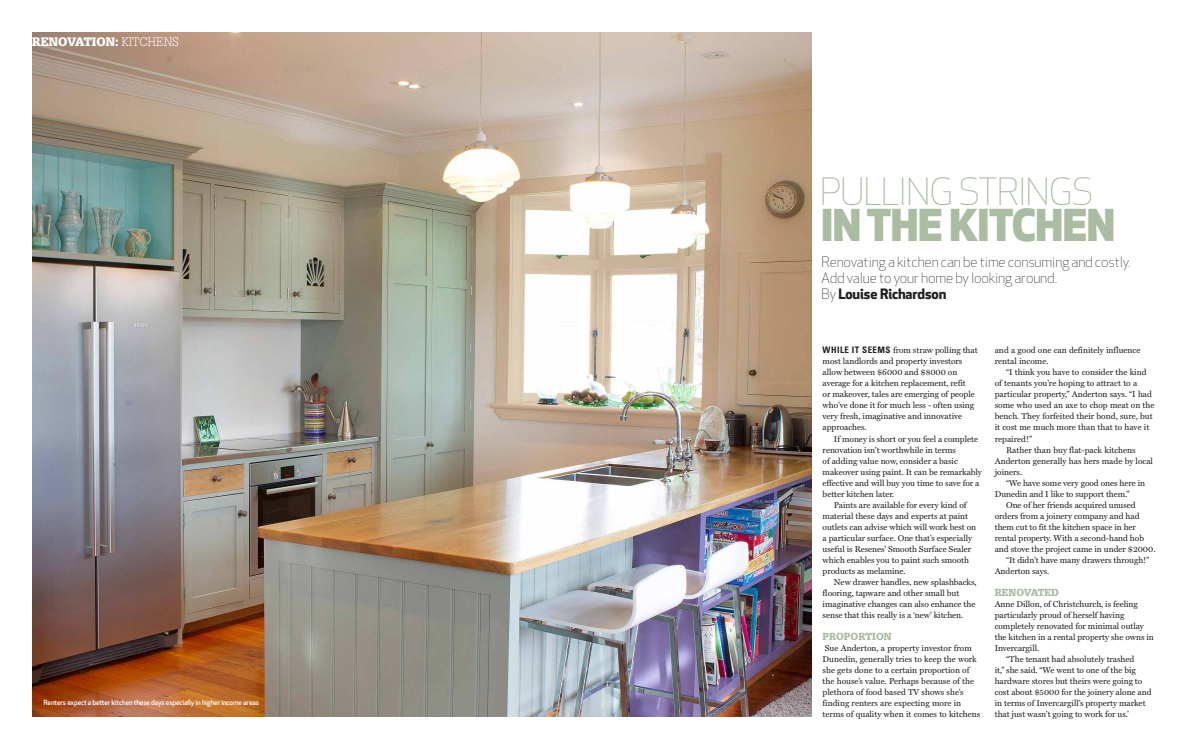
<style>
.page{position:relative;width:1188px;height:747px;background:#fff}
.page>*{position:absolute;margin:0;border:0;box-sizing:border-box;transform-origin:0 0}
.t1{font:800 42.9px "Apex New";letter-spacing:-.01em;color:#aabca1}
.t2{font:300 36.8px "Apex New";letter-spacing:-.01em;color:#aabca1}
.t3{font:300 14px/16px "Apex New";letter-spacing:-.01em;color:#231f20}
.t4{font:900 12px "Glypha LT Std";color:#fff}
.t5{font:900 10px "Glypha LT Std";color:#aabca1}
.t6{font:8.5px/11px "Miller Text";letter-spacing:-.005em;color:#231f20}
.t7{font:500 7px "Apex New";letter-spacing:-.02em;color:#fff}
.s1{font-weight:300}
.s2{font-weight:700}
.s3{font-family:"Univers";font-weight:700;font-stretch:condensed;font-size:9px}
</style>
<div class="page">
<img style="left:32px;top:32px;width:779px;height:684px">
<h3 class="t4" style="left:32px;top:35px;width:148px">RENOVATION: <span class="s1">KITCHENS</span></h3>
<p class="t7" style="left:43px;top:697px;width:217px">Renters expect a better kitchen these days especially in higher income areas</p>
<h2 class="t2" style="left:819px;top:168px;width:274px">PULLING STRINGS</h2>
<h1 class="t1" style="left:821px;top:195px;width:295px">IN THE KITCHEN</h1>
<h3 class="t3" style="left:821px;top:253px;width:310px">Renovating a kitchen can be time consuming and costly.<br>Add value to your home by looking around.<br>By <span class="s2">Louise Richardson</span></h3>
<p class="t6" style="left:822px;top:345px;width:156px"><span class="s3">WHILE IT SEEMS</span> from straw polling that most landlords and property investors allow between $6000 and $8000 on average for a kitchen replacement, refit<br>or makeover, tales are emerging of people who’ve done it for much less - often using very fresh, imaginative and innovative approaches.</p>
<p class="t6" style="left:833px;top:433px;width:145px">If money is short or you feel a complete</p>
<p class="t6" style="left:822px;top:444px;width:135px">renovation isn’t worthwhile in terms</p>
<p class="t6" style="left:822px;top:455px;width:137px">of adding value now, consider a basic</p>
<p class="t6" style="left:822px;top:466px;width:161px">makeover using paint. It can be remarkably</p>
<p class="t6" style="left:822px;top:477px;width:158px">effective and will buy you time to save for a</p>
<p class="t6" style="left:822px;top:488px;width:73px">better kitchen later.</p>
<p class="t6" style="left:833px;top:499px;width:134px">Paints are available for every kind of</p>
<p class="t6" style="left:822px;top:510px;width:147px">material these days and experts at paint</p>
<p class="t6" style="left:822px;top:521px;width:155px">outlets can advise which will work best on</p>
<p class="t6" style="left:822px;top:532px;width:151px">a particular surface. One that’s especially</p>
<p class="t6" style="left:822px;top:543px;width:150px">useful is Resenes’ Smooth Surface Sealer</p>
<p class="t6" style="left:822px;top:554px;width:148px">which enables you to paint such smooth</p>
<p class="t6" style="left:822px;top:565px;width:84px">products as melamine.</p>
<p class="t6" style="left:833px;top:576px;width:144px">New drawer handles, new splashbacks,</p>
<p class="t6" style="left:822px;top:587px;width:138px">flooring, tapware and other small but</p>
<p class="t6" style="left:822px;top:598px;width:154px">imaginative changes can also enhance the</p>
<p class="t6" style="left:822px;top:609px;width:142px">sense that this really is a ‘new’ kitchen.</p>
<p class="t5" style="left:822px;top:629px;width:70px">PROPORTION</p>
<p class="t6" style="left:822px;top:642px;width:159px">Sue Anderton, a property investor from Dunedin, generally tries to keep the work she gets done to a certain proportion of the house’s value. Perhaps because of the plethora of food based TV shows she’s finding renters are expecting more in terms of quality when it comes to kitchens</p>
<p class="t6" style="left:994px;top:345px;width:147px">and a good one can definitely influence rental income.</p>
<p class="t6" style="left:1005px;top:367px;width:142px">“I think you have to consider the kind</p>
<p class="t6" style="left:994px;top:378px;width:144px">of tenants you’re hoping to attract to a</p>
<p class="t6" style="left:994px;top:389px;width:159px">particular property,” Anderton says. “I had</p>
<p class="t6" style="left:994px;top:400px;width:161px">some who used an axe to chop meat on the</p>
<p class="t6" style="left:994px;top:411px;width:159px">bench. They forfeited their bond, sure, but</p>
<p class="t6" style="left:994px;top:422px;width:156px">it cost me much more than that to have it</p>
<p class="t6" style="left:994px;top:433px;width:39px">repaired!”</p>
<p class="t6" style="left:1005px;top:444px;width:131px">Rather than buy flat-pack kitchens</p>
<p class="t6" style="left:994px;top:455px;width:160px">Anderton generally has hers made by local</p>
<p class="t6" style="left:994px;top:466px;width:29px">joiners.</p>
<p class="t6" style="left:1005px;top:477px;width:141px">“We have some very good ones here in</p>
<p class="t6" style="left:994px;top:488px;width:136px">Dunedin and I like to support them.”</p>
<p class="t6" style="left:1005px;top:499px;width:131px">One of her friends acquired unused</p>
<p class="t6" style="left:994px;top:510px;width:146px">orders from a joinery company and had</p>
<p class="t6" style="left:994px;top:521px;width:143px">them cut to fit the kitchen space in her</p>
<p class="t6" style="left:994px;top:532px;width:151px">rental property. With a second-hand hob</p>
<p class="t6" style="left:994px;top:543px;width:162px">and stove the project came in under $2000.</p>
<p class="t6" style="left:1005px;top:554px;width:145px">“It didn’t have many drawers through!”</p>
<p class="t6" style="left:994px;top:565px;width:56px">Anderton says.</p>
<p class="t5" style="left:994px;top:585px;width:66px">RENOVATED</p>
<p class="t6" style="left:994px;top:598px;width:145px">Anne Dillon, of Christchurch, is feeling</p>
<p class="t6" style="left:994px;top:609px;width:131px">particularly proud of herself having</p>
<p class="t6" style="left:994px;top:620px;width:151px">completely renovated for minimal outlay</p>
<p class="t6" style="left:994px;top:631px;width:161px">the kitchen in a rental property she owns in</p>
<p class="t6" style="left:994px;top:642px;width:46px">Invercargill.</p>
<p class="t6" style="left:1005px;top:653px;width:130px">“The tenant had absolutely trashed</p>
<p class="t6" style="left:994px;top:664px;width:142px">it,” she said. “We went to one of the big</p>
<p class="t6" style="left:994px;top:675px;width:149px">hardware stores but theirs were going to</p>
<p class="t6" style="left:994px;top:686px;width:158px">cost about $5000 for the joinery alone and</p>
<p class="t6" style="left:994px;top:697px;width:152px">in terms of Invercargill’s property market</p>
<p class="t6" style="left:994px;top:708px;width:135px">that just wasn’t going to work for us.’</p>
</div>
